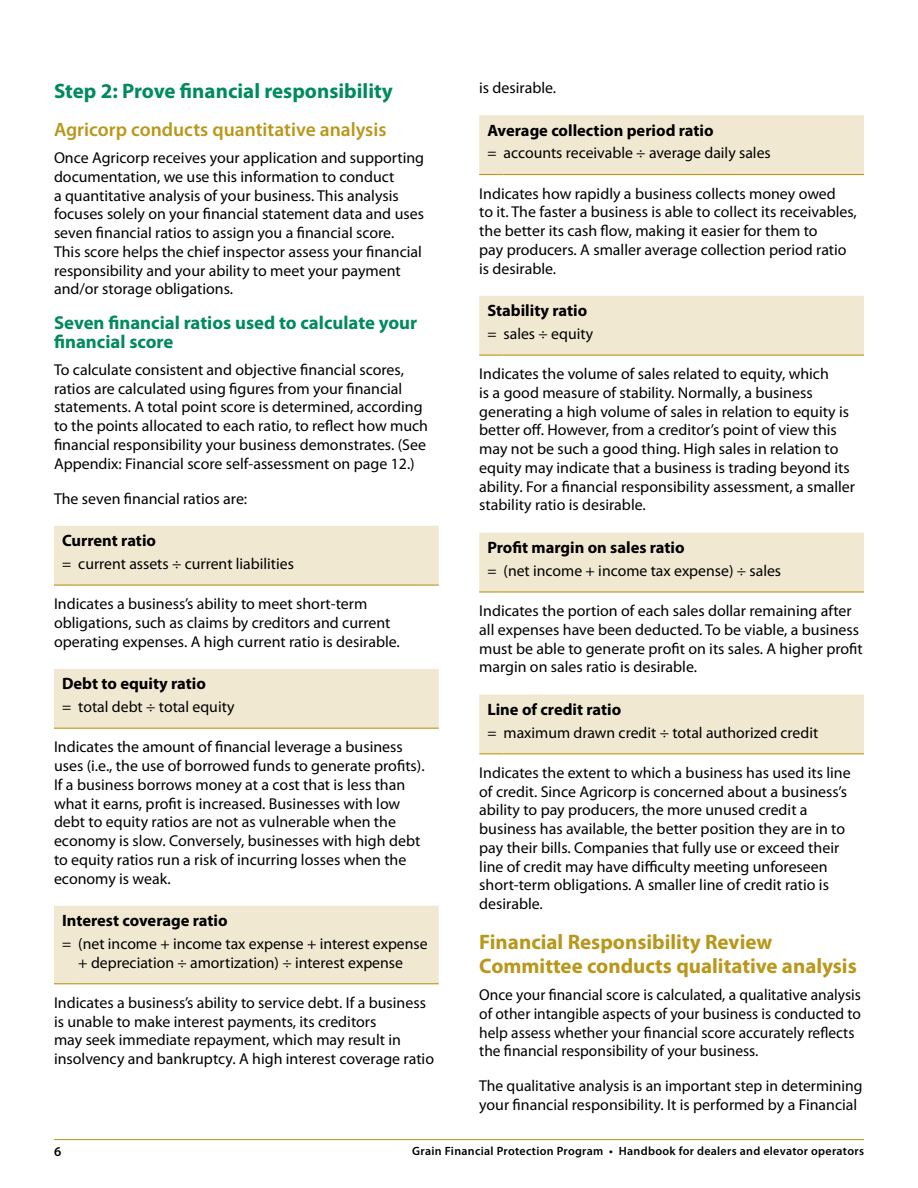
<style>
.page{position:relative;width:918px;height:1188px;background:#fff}
.page>*{position:absolute;margin:0;border:0;box-sizing:border-box;transform-origin:0 0}
.t1{font:700 21px/24px "Myriad Pro";color:#b9971a}
.t2{font:700 21px "Myriad Pro";color:#008a5e}
.t3{font:600 19.5px "Myriad Pro";color:#b9971a}
.t4{font:700 18.75px/18.8px "Myriad Pro";color:#008a5e}
.t5{font:700 16.5px "Myriad Pro";color:#000}
.t6{font:15.75px/18.8px "Myriad Pro";color:#000}
.t7{font:600 13.5px "Myriad Pro";color:#000}
.t8{font:600 12px "Myriad Pro";letter-spacing:.025em;color:#000}
</style>
<div class="page">
<hr style="left:54px;top:1139px;width:810px;height:1px;background:#b9971a">
<div style="left:479px;top:115px;width:385px;height:60px;background:#f1e8d2"></div>
<hr style="left:504px;top:174px;width:360px;height:1px;background:#b9971a">
<div style="left:479px;top:296px;width:385px;height:60px;background:#f1e8d2"></div>
<hr style="left:504px;top:355px;width:360px;height:1px;background:#b9971a">
<div style="left:479px;top:533px;width:385px;height:58px;background:#f1e8d2"></div>
<hr style="left:479px;top:591px;width:25px;height:2px;background:#b9971a">
<hr style="left:504px;top:591px;width:360px;height:2px;background:#b9971a">
<div style="left:479px;top:695px;width:385px;height:59px;background:#f1e8d2"></div>
<hr style="left:504px;top:753px;width:360px;height:1px;background:#b9971a">
<div style="left:54px;top:526px;width:385px;height:60px;background:#f1e8d2"></div>
<hr style="left:78px;top:585px;width:361px;height:1px;background:#b9971a">
<div style="left:54px;top:669px;width:385px;height:60px;background:#f1e8d2"></div>
<hr style="left:78px;top:728px;width:361px;height:1px;background:#b9971a">
<div style="left:54px;top:906px;width:385px;height:78px;background:#f1e8d2"></div>
<hr style="left:78px;top:983px;width:361px;height:1px;background:#b9971a">
<h1 class="t2" style="left:54px;top:77px;width:340px">Step 2: Prove financial responsibility</h1>
<p class="t3" style="left:54px;top:117px;width:334px">Agricorp conducts quantitative analysis</p>
<p class="t6" style="left:54px;top:148px;width:372px">Once Agricorp receives your application and supporting documentation, we use this information to conduct<br>a quantitative analysis of your business. This analysis focuses solely on your financial statement data and uses seven financial ratios to assign you a financial score.<br>This score helps the chief inspector assess your financial responsibility and your ability to meet your payment and/or storage obligations.</p>
<p class="t4" style="left:54px;top:313px;width:365px">Seven financial ratios used to calculate your financial score</p>
<p class="t6" style="left:54px;top:360px;width:376px">To calculate consistent and objective financial scores, ratios are calculated using figures from your financial statements. A total point score is determined, according to the points allocated to each ratio, to reflect how much financial responsibility your business demonstrates. (See Appendix: Financial score self-assessment on page 12.)</p>
<p class="t6" style="left:54px;top:489px;width:195px">The seven financial ratios are:</p>
<p class="t5" style="left:62px;top:530px;width:95px">Current ratio</p>
<p class="t6" style="left:62px;top:554px;width:233px">= current assets ÷ current liabilities</p>
<p class="t6" style="left:54px;top:594px;width:347px">Indicates a business’s ability to meet short-term obligations, such as claims by creditors and current operating expenses. A high current ratio is desirable.</p>
<p class="t5" style="left:62px;top:673px;width:145px">Debt to equity ratio</p>
<p class="t6" style="left:62px;top:697px;width:174px">= total debt ÷ total equity</p>
<p class="t6" style="left:54px;top:737px;width:372px">Indicates the amount of financial leverage a business uses (i.e., the use of borrowed funds to generate profits).<br>If a business borrows money at a cost that is less than what it earns, profit is increased. Businesses with low debt to equity ratios are not as vulnerable when the economy is slow. Conversely, businesses with high debt to equity ratios run a risk of incurring losses when the economy is weak.</p>
<p class="t5" style="left:62px;top:910px;width:167px">Interest coverage ratio</p>
<p class="t6" style="left:62px;top:934px;width:367px;text-align:center">= (net income + income tax expense + interest expense + depreciation ÷ amortization) ÷ interest expense</p>
<p class="t6" style="left:54px;top:993px;width:382px">Indicates a business’s ability to service debt. If a business is unable to make interest payments, its creditors<br>may seek immediate repayment, which may result in insolvency and bankruptcy. A high interest coverage ratio</p>
<p class="t6" style="left:479px;top:78px;width:79px">is desirable.</p>
<p class="t5" style="left:487px;top:119px;width:228px">Average collection period ratio</p>
<p class="t6" style="left:487px;top:143px;width:285px">= accounts receivable ÷ average daily sales</p>
<p class="t6" style="left:479px;top:184px;width:379px">Indicates how rapidly a business collects money owed<br>to it. The faster a business is able to collect its receivables, the better its cash flow, making it easier for them to<br>pay producers. A smaller average collection period ratio is desirable.</p>
<p class="t5" style="left:487px;top:300px;width:101px">Stability ratio</p>
<p class="t6" style="left:487px;top:324px;width:107px">= sales ÷ equity</p>
<p class="t6" style="left:479px;top:364px;width:377px">Indicates the volume of sales related to equity, which<br>is a good measure of stability. Normally, a business generating a high volume of sales in relation to equity is better off. However, from a creditor’s point of view this may not be such a good thing. High sales in relation to equity may indicate that a business is trading beyond its ability. For a financial responsibility assessment, a smaller stability ratio is desirable.</p>
<p class="t5" style="left:487px;top:537px;width:199px">Profit margin on sales ratio</p>
<p class="t6" style="left:487px;top:561px;width:295px">= (net income + income tax expense) ÷ sales</p>
<p class="t6" style="left:479px;top:601px;width:385px">Indicates the portion of each sales dollar remaining after all expenses have been deducted. To be viable, a business must be able to generate profit on its sales. A higher profit margin on sales ratio is desirable.</p>
<p class="t5" style="left:487px;top:699px;width:135px">Line of credit ratio</p>
<p class="t6" style="left:487px;top:723px;width:332px">= maximum drawn credit ÷ total authorized credit</p>
<p class="t6" style="left:479px;top:763px;width:373px">Indicates the extent to which a business has used its line of credit. Since Agricorp is concerned about a business’s ability to pay producers, the more unused credit a business has available, the better position they are in to pay their bills. Companies that fully use or exceed their line of credit may have difficulty meeting unforeseen short-term obligations. A smaller line of credit ratio is desirable.</p>
<h1 class="t1" style="left:479px;top:930px;width:379px">Financial Responsibility Review<br>Committee conducts qualitative analysis</h1>
<p class="t6" style="left:479px;top:985px;width:383px">Once your financial score is calculated, a qualitative analysis of other intangible aspects of your business is conducted to help assess whether your financial score accurately reflects the financial responsibility of your business.</p>
<p class="t6" style="left:479px;top:1077px;width:385px">The qualitative analysis is an important step in determining your financial responsibility. It is performed by a Financial</p>
<p class="t7" style="left:54px;top:1143px;width:9px">6</p>
<p class="t8" style="left:412px;top:1143px;width:453px">Grain Financial Protection Program • Handbook for dealers and elevator operators</p>
</div>
